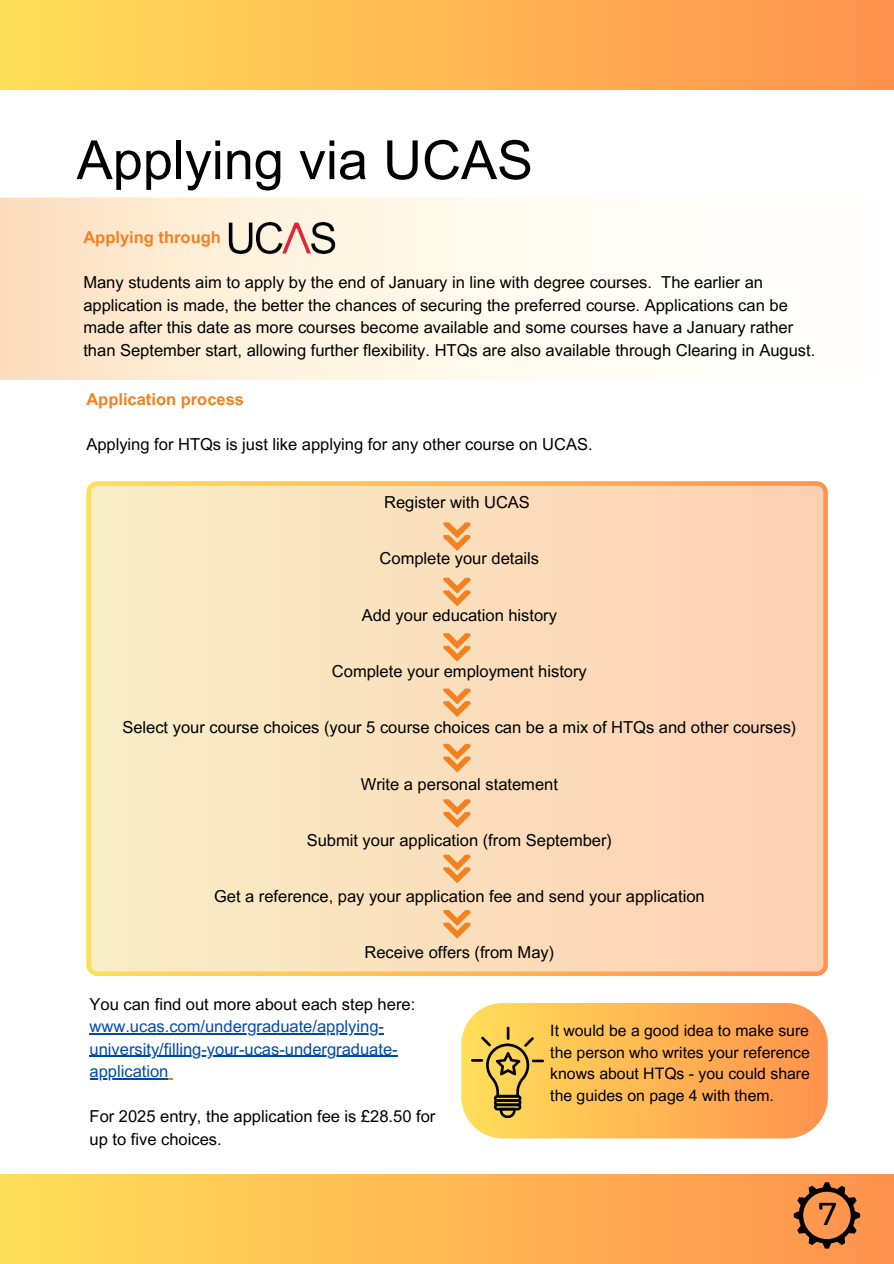
<style>
.page{position:relative;width:894px;height:1264px;background:#fff}
.page>*{position:absolute;margin:0;border:0;box-sizing:border-box;transform-origin:0 0}
.t1{font:54px "Arial MT Pro";color:#000}
.t2{font:500 31.5px "Montserrat";color:#000}
.t3{font:16.5px/22.5px "Arial MT Pro";color:#000}
.t4{font:16.5px "Arial MT Pro";color:#004aad}
.t5{font:700 16.5px "Arial MT Pro";color:#f38120}
.t6{font:15.75px/21.5px "Arial MT Pro";color:#000;text-align:justify}
</style>
<div class="page">
<div style="left:0;top:1174px;width:893px;height:89px;background:linear-gradient(to right,#ffde59,#ff924d)"></div>
<div style="left:0;top:0;width:893px;height:89px;background:linear-gradient(to right,#ffde59,#ff924d)"></div>
<svg style="left:461px;top:1003px;width:366px;height:135px;background:#feb558"></svg>
<svg style="left:471px;top:1026px;width:73px;height:91px;background:#d5b249"></svg>
<svg style="left:0;top:197px;width:590px;height:183px"></svg>
<svg style="left:793px;top:1182px;width:66px;height:66px;background:#be703a"></svg>
<img style="left:226px;top:219px;width:111px;height:37px">
<svg style="left:86px;top:481px;width:741px;height:494px;background:#faddb9"></svg>
<svg style="left:443px;top:522px;width:27px;height:28px"></svg>
<svg style="left:443px;top:578px;width:27px;height:28px"></svg>
<svg style="left:443px;top:633px;width:27px;height:28px"></svg>
<svg style="left:443px;top:688px;width:27px;height:28px"></svg>
<svg style="left:443px;top:744px;width:27px;height:28px"></svg>
<svg style="left:443px;top:799px;width:27px;height:28px"></svg>
<svg style="left:443px;top:854px;width:27px;height:28px"></svg>
<svg style="left:443px;top:910px;width:27px;height:28px"></svg>
<hr style="left:90px;top:1033px;width:294px;height:1px;background:#004aad">
<hr style="left:90px;top:1055px;width:307px;height:1px;background:#004aad">
<hr style="left:90px;top:1078px;width:78px;height:1px;background:#004aad">
<p class="t1" style="left:77px;top:140px;width:458px">Applying via UCAS</p>
<p class="t5" style="left:83px;top:231px;width:139px">Applying through</p>
<h2 class="t3" style="left:83px;top:273px;width:733px">Many students aim to apply by the end of January in line with degree courses. The earlier an application is made, the better the chances of securing the preferred course. Applications can be made after this date as more courses become available and some courses have a January rather than September start, allowing further flexibility. HTQs are also available through Clearing in August.</h2>
<p class="t5" style="left:86px;top:393px;width:159px">Application process</p>
<p class="t3" style="left:86px;top:435px;width:507px">Applying for HTQs is just like applying for any other course on UCAS.</p>
<h2 class="t3" style="left:384px;top:493px;width:147px">Register with UCAS</h2>
<p class="t3" style="left:379px;top:549px;width:161px">Complete your details</p>
<p class="t3" style="left:361px;top:605px;width:197px">Add your education history</p>
<p class="t3" style="left:332px;top:662px;width:256px">Complete your employment history</p>
<p class="t3" style="left:122px;top:718px;width:675px">Select your course choices (your 5 course choices can be a mix of HTQs and other courses)</p>
<p class="t3" style="left:361px;top:774px;width:199px">Write a personal statement</p>
<p class="t3" style="left:306px;top:830px;width:307px">Submit your application (from September)</p>
<p class="t3" style="left:214px;top:887px;width:492px">Get a reference, pay your application fee and send your application</p>
<p class="t3" style="left:364px;top:943px;width:191px">Receive offers (from May)</p>
<p class="t3" style="left:90px;top:994px;width:327px">You can find out more about each step here:</p>
<p class="t4" style="left:90px;top:1020px;width:296px">www.ucas.com/undergraduate/applying-</p>
<p class="t4" style="left:90px;top:1042px;width:309px">university/filling-your-ucas-undergraduate-</p>
<p class="t4" style="left:90px;top:1065px;width:80px">application</p>
<p class="t3" style="left:90px;top:1107px;width:347px">For 2025 entry, the application fee is £28.50 for up to five choices.</p>
<h1 class="t6" style="left:550px;top:1021px;width:261px">It would be a good idea to make sure the person who writes your reference knows about HTQs - you could share the guides on page 4 with them.</h1>
<p class="t2" style="left:818px;top:1194px;width:20px">7</p>
</div>
